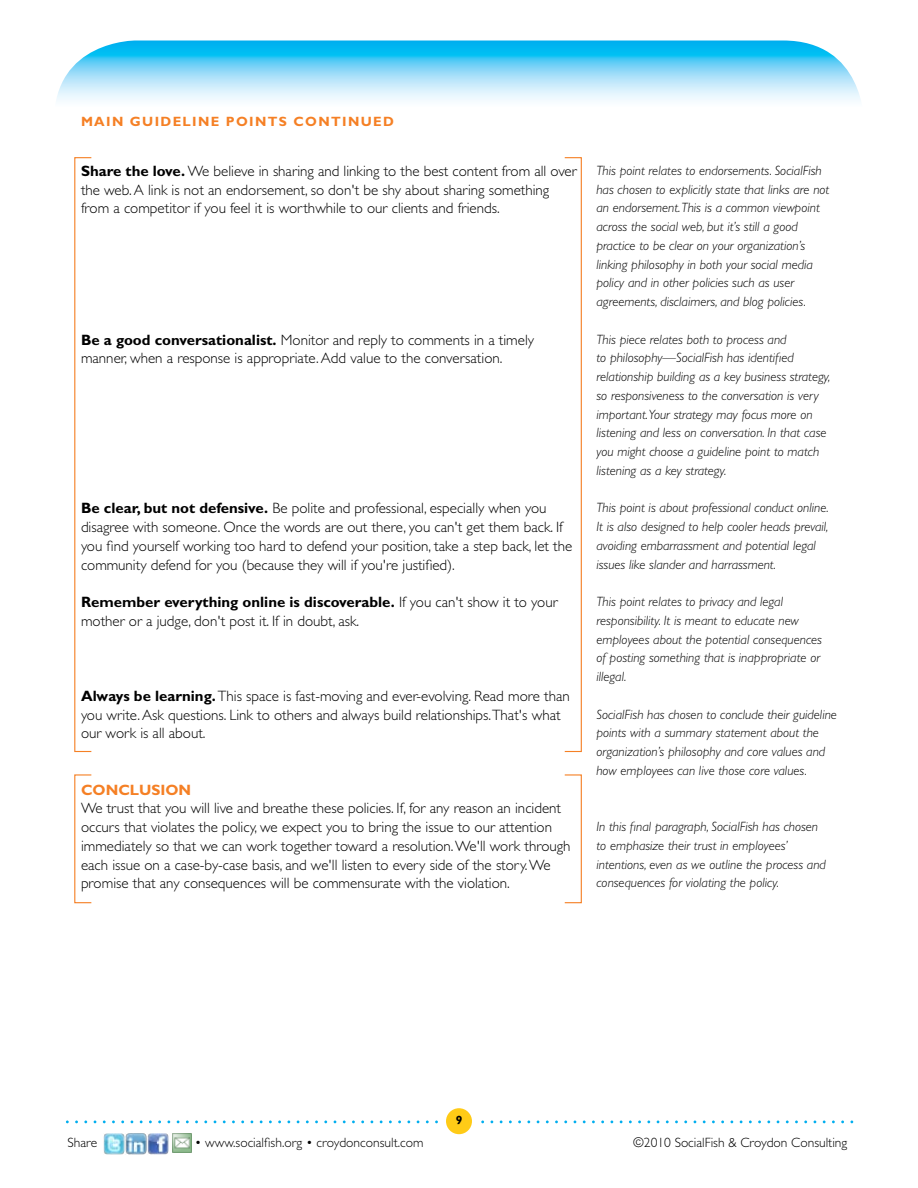
<style>
.page{position:relative;width:918px;height:1188px;background:#fff}
.page>*{position:absolute;margin:0;border:0;box-sizing:border-box;transform-origin:0 0}
.t1{font:300 15px/18.8px "Gill Sans Std";color:#000}
.t2{font:700 15px "Gill Sans Std";color:#f58025}
.t3{font:italic 300 13.5px/18.8px "Gill Sans Std";color:#000}
.t4{font:300 13.5px "Gill Sans Std";color:#000}
.t5{font:700 13.5px "Gill Sans Std";letter-spacing:.1em;color:#f58025}
.t6{font:700 12px "Gill Sans Std";color:#000}
.s1{font-weight:700}
</style>
<div class="page">
<div style="left:446px;top:1108px;width:26px;height:26px;background:#ffcb17;border-radius:50%"></div>
<svg style="left:57px;top:40px;width:804px;height:61px;background:#86d9f8"></svg>
<img style="left:126px;top:1133px;width:43px;height:21px">
<img style="left:104px;top:1133px;width:20px;height:21px">
<img style="left:172px;top:1134px;width:19px;height:19px">
<div style="left:74px;top:157px;width:18px;height:595px;border:1px solid #f58025"></div>
<div style="left:74px;top:774px;width:18px;height:129px;border:1px solid #f58025"></div>
<div style="left:564px;top:157px;width:18px;height:595px;border:1px solid #f58025"></div>
<div style="left:564px;top:774px;width:18px;height:129px;border:1px solid #f58025"></div>
<p class="t5" style="left:81px;top:114px;width:91px">Main Guidel</p>
<p class="t5" style="left:192px;top:114px;width:17px">ine</p>
<p class="t5" style="left:226px;top:114px;width:41px">Points</p>
<p class="t5" style="left:294px;top:114px;width:25px">Cont</p>
<p class="t5" style="left:342px;top:114px;width:18px">inued</p>
<p class="t1" style="left:81px;top:162px;width:497px"><span class="s1">Share the love.</span> We believe in sharing and linking to the best content from all over the web. A link is not an endorsement, so don't be shy about sharing something from a competitor if you feel it is worthwhile to our clients and friends.</p>
<p class="t1" style="left:81px;top:330px;width:454px"><span class="s1">Be a good conversationalist.</span> Monitor and reply to comments in a timely manner, when a response is appropriate. Add value to the conversation.</p>
<p class="t1" style="left:81px;top:499px;width:493px"><span class="s1">Be clear, but not defensive.</span> Be polite and professional, especially when you disagree with someone. Once the words are out there, you can't get them back. If you find yourself working too hard to defend your position, take a step back, let the community defend for you (because they will if you're justified).</p>
<p class="t1" style="left:81px;top:593px;width:478px"><span class="s1">Remember everything online is discoverable.</span> If you can't show it to your mother or a judge, don't post it. If in doubt, ask.</p>
<p class="t1" style="left:81px;top:687px;width:490px"><span class="s1">Always be learning.</span> This space is fast-moving and ever-evolving. Read more than you write. Ask questions. Link to others and always build relationships.That's what our work is all about.</p>
<p class="t2" style="left:81px;top:781px;width:24px">Conclus</p>
<p class="t2" style="left:161px;top:781px;width:18px">ion</p>
<p class="t1" style="left:81px;top:799px;width:491px">We trust that you will live and breathe these policies. If, for any reason an incident occurs that violates the policy, we expect you to bring the issue to our attention immediately so that we can work together toward a resolution. We'll work through each issue on a case-by-case basis, and we'll listen to every side of the story. We promise that any consequences will be commensurate with the violation.</p>
<p class="t3" style="left:596px;top:161px;width:234px">This point relates to endorsements. SocialFish has chosen to explicitly state that links are not an endorsement. This is a common viewpoint across the social web, but it’s still a good practice to be clear on your organization’s linking philosophy in both your social media policy and in other policies such as user agreements, disclaimers, and blog policies.</p>
<p class="t3" style="left:596px;top:330px;width:236px">This piece relates both to process and<br>to philosophy—SocialFish has identified relationship building as a key business strategy, so responsiveness to the conversation is very important.Your strategy may focus more on listening and less on conversation. In that case you might choose a guideline point to match listening as a key strategy.</p>
<p class="t3" style="left:596px;top:499px;width:234px">This point is about professional conduct online.<br>It is also designed to help cooler heads prevail, avoiding embarrassment and potential legal issues like slander and harrassment.</p>
<p class="t3" style="left:596px;top:592px;width:227px">This point relates to privacy and legal responsibility. It is meant to educate new employees about the potential consequences of posting something that is inappropriate or illegal.</p>
<p class="t3" style="left:596px;top:705px;width:242px">SocialFish has chosen to conclude their guideline points with a summary statement about the organization’s philosophy and core values and how employees can live those core values.</p>
<p class="t3" style="left:596px;top:817px;width:231px">In this final paragraph, SocialFish has chosen to emphasize their trust in employees’ intentions, even as we outline the process and consequences for violating the policy.</p>
<p class="t6" style="left:456px;top:1113px;width:8px">9</p>
<p class="t4" style="left:68px;top:1135px;width:31px">Share</p>
<p class="t4" style="left:195px;top:1135px;width:230px">• www.socialfish.org • croydonconsult.com</p>
<p class="t4" style="left:633px;top:1135px;width:216px">©2010 SocialFish &amp; Croydon Consulting</p>
</div>
